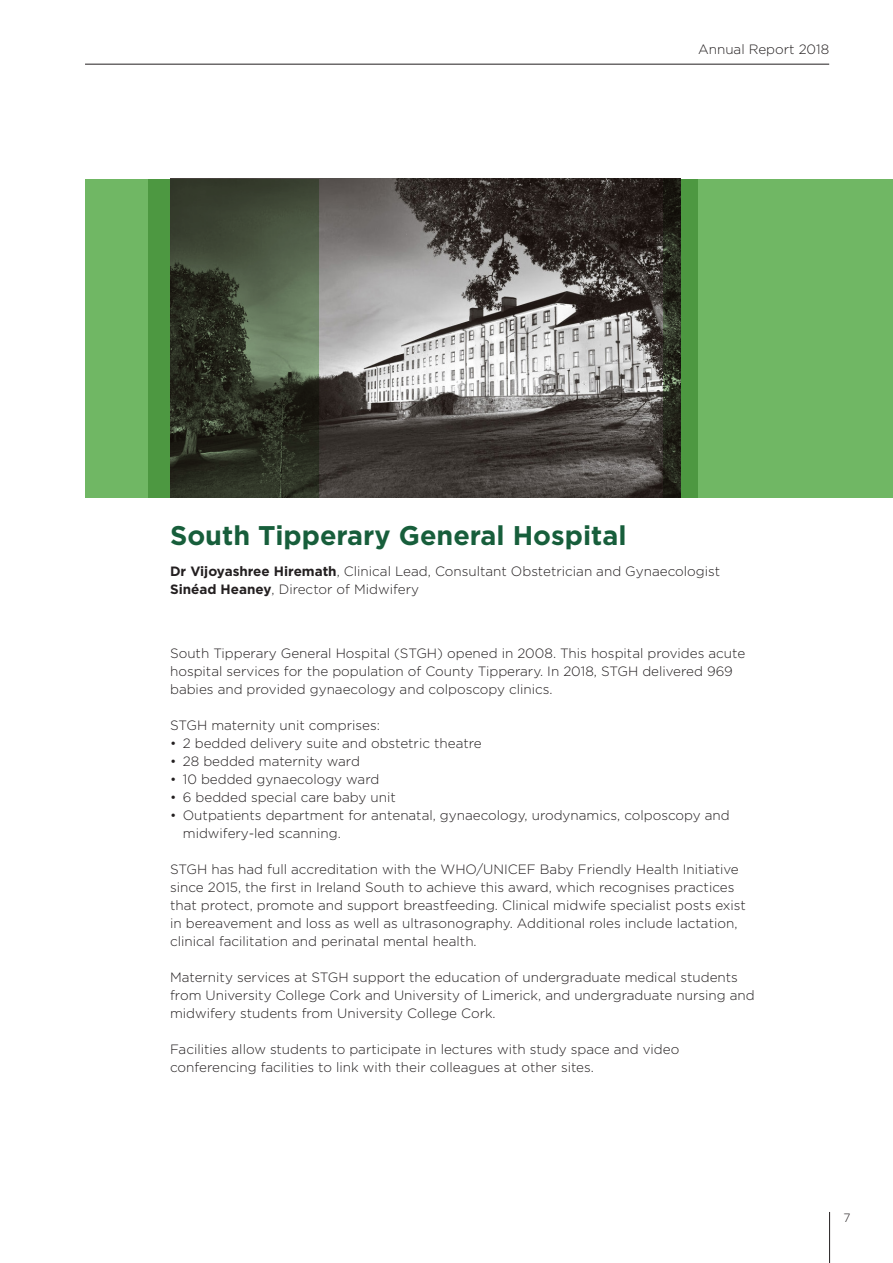
<style>
.page{position:relative;width:893px;height:1263px;background:#fff}
.page>*{position:absolute;margin:0;border:0;box-sizing:border-box;transform-origin:0 0}
.t1{font:700 27px "Gotham";color:#175e3b}
.t2{font:300 13.5px/18px "Gotham";color:#231f20}
.t3{font:300 12px "Gotham";color:#231f20}
.s1{font-weight:700}
</style>
<div class="page">
<hr style="left:85px;top:64px;width:744px;height:1px;background:#231f20">
<hr style="left:829px;top:1212px;width:1px;height:51px;background:#231f20">
<div style="left:85px;top:179px;width:808px;height:318px;background:#70b764"></div>
<img style="left:319px;top:179px;width:344px;height:318px">
<svg style="left:149px;top:179px;width:170px;height:318px;background:#3d4d34"></svg>
<svg style="left:663px;top:179px;width:34px;height:318px;background:#395d2e"></svg>
<p class="t2" style="left:698px;top:40px;width:133px">Annual Report 2018</p>
<h1 class="t1" style="left:170px;top:520px;width:458px">South Tipperary General Hospital</h1>
<p class="t2" style="left:170px;top:562px;width:551px"><span class="s1">Dr Vijoyashree Hiremath</span>, Clinical Lead, Consultant Obstetrician and Gynaecologist<br><span class="s1">Sinéad Heaney</span>, Director of Midwifery</p>
<p class="t2" style="left:170px;top:644px;width:577px">South Tipperary General Hospital (STGH) opened in 2008. This hospital provides acute hospital services for the population of County Tipperary. In 2018, STGH delivered 969 babies and provided gynaecology and colposcopy clinics.</p>
<p class="t2" style="left:170px;top:716px;width:211px">STGH maternity unit comprises:</p>
<p class="t2" style="left:170px;top:734px;width:313px">• 2 bedded delivery suite and obstetric theatre</p>
<p class="t2" style="left:170px;top:752px;width:191px">• 28 bedded maternity ward</p>
<p class="t2" style="left:170px;top:770px;width:211px">• 10 bedded gynaecology ward</p>
<p class="t2" style="left:170px;top:788px;width:227px">• 6 bedded special care baby unit</p>
<p class="t2" style="left:183px;top:806px;width:548px;text-indent:-13px">• Outpatients department for antenatal, gynaecology, urodynamics, colposcopy and midwifery-led scanning.</p>
<p class="t2" style="left:170px;top:860px;width:577px">STGH has had full accreditation with the WHO/UNICEF Baby Friendly Health Initiative since 2015, the first in Ireland South to achieve this award, which recognises practices that protect, promote and support breastfeeding. Clinical midwife specialist posts exist in bereavement and loss as well as ultrasonography. Additional roles include lactation, clinical facilitation and perinatal mental health.</p>
<p class="t2" style="left:170px;top:968px;width:586px">Maternity services at STGH support the education of undergraduate medical students from University College Cork and University of Limerick, and undergraduate nursing and midwifery students from University College Cork.</p>
<p class="t2" style="left:170px;top:1040px;width:511px">Facilities allow students to participate in lectures with study space and video conferencing facilities to link with their colleagues at other sites.</p>
<p class="t3" style="left:843px;top:1211px;width:9px">7</p>
</div>
